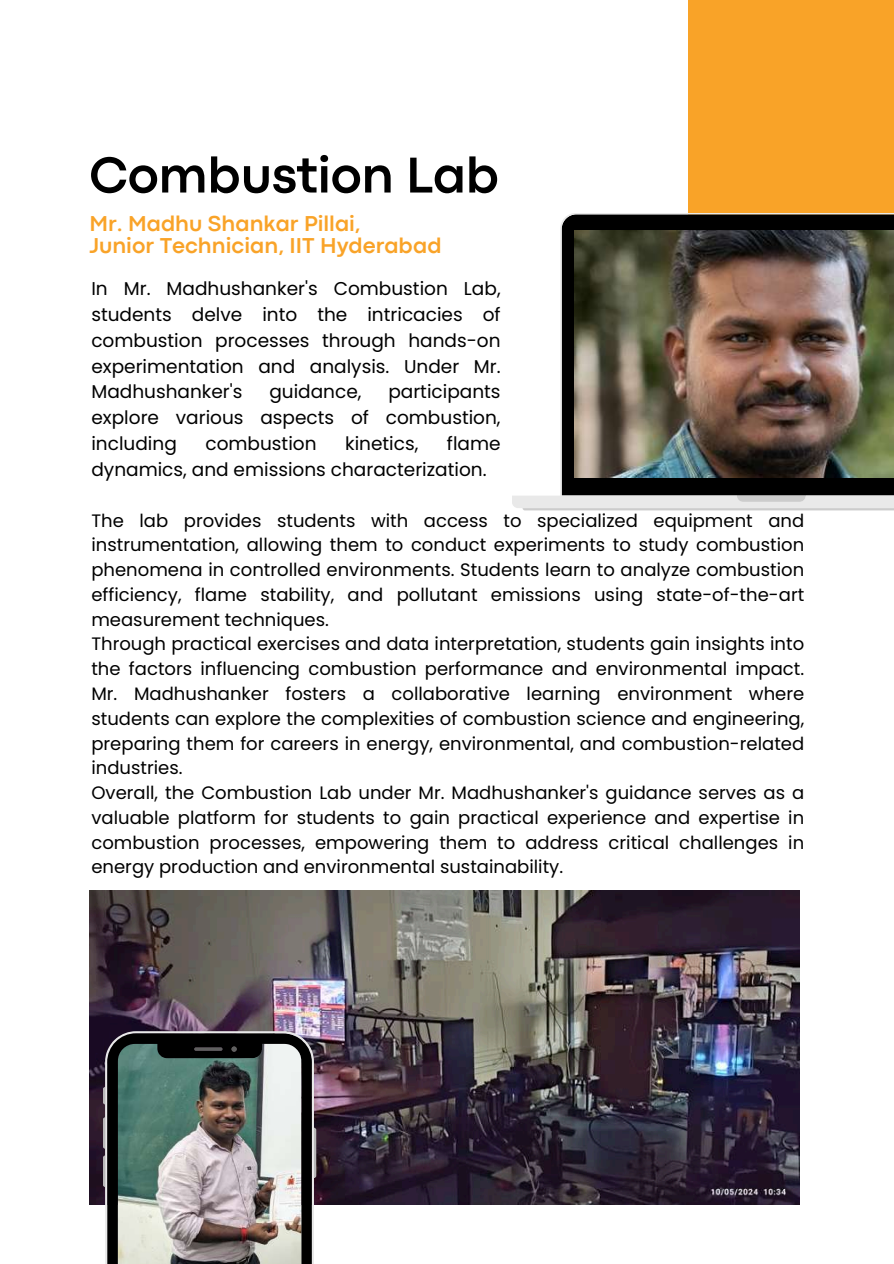
<style>
.page{position:relative;width:894px;height:1264px;background:#fff}
.page>*{position:absolute;margin:0;border:0;box-sizing:border-box;transform-origin:0 0}
.t1{font:700 52.5px "Codec Pro";letter-spacing:-.01em;color:#000}
.t2{font:700 22.5px/22.5px "Codec Pro";color:#f9a328}
.t3{font:18.45px/25.8px "Poppins";color:#000;text-align:justify}
.t4{font:18px/24.8px "Poppins";color:#000}
</style>
<div class="page">
<img style="left:89px;top:890px;width:710px;height:313px">
<div style="left:688px;top:0;width:205px;height:278px;background:#f9a328"></div>
<svg style="left:512px;top:213px;width:381px;height:295px"></svg>
<svg style="left:736px;top:495px;width:69px;height:7px"></svg>
<svg style="left:522px;top:508px;width:371px;height:2px"></svg>
<img style="left:574px;top:231px;width:319px;height:246px">
<svg style="left:103px;top:1087px;width:2px;height:17px"></svg>
<svg style="left:103px;top:1117px;width:2px;height:31px"></svg>
<svg style="left:103px;top:1155px;width:2px;height:31px"></svg>
<svg style="left:314px;top:1127px;width:2px;height:50px"></svg>
<img style="left:105px;top:1031px;width:209px;height:232px">
<h1 class="t1" style="left:89px;top:156px;width:411px">Combustion Lab</h1>
<p class="t2" style="left:89px;top:214px;width:353px">Mr. Madhu Shankar Pillai,<br>Junior Technician, IIT Hyderabad</p>
<p class="t3" style="left:91px;top:275px;width:410px">In Mr. Madhushanker's Combustion Lab, students delve into the intricacies of combustion processes through hands-on experimentation and analysis. Under Mr.<br>Madhushanker's</p>
<p class="t3" style="left:91px;top:379px;width:410px;text-indent:297px">participants explore various aspects of combustion, including</p>
<p class="t3" style="left:269px;top:379px;width:94px">guidance,</p>
<p class="t3" style="left:91px;top:431px;width:410px;text-indent:355px">flame dynamics, and emissions characterization.</p>
<p class="t3" style="left:205px;top:431px;width:113px">combustion</p>
<p class="t3" style="left:345px;top:431px;width:75px">kinetics,</p>
<p class="t4" style="left:91px;top:508px;width:714px">The lab provides students with access to specialized equipment and instrumentation, allowing them to conduct experiments to study combustion phenomena in controlled environments. Students learn to analyze combustion efficiency, flame stability, and pollutant emissions using state-of-the-art measurement techniques.<br>Through practical exercises and data interpretation, students gain insights into the factors influencing combustion performance and environmental impact.<br>Mr. Madhushanker fosters a collaborative learning environment where students can explore the complexities of combustion science and engineering, preparing them for careers in energy, environmental, and combustion-related industries.<br>Overall, the Combustion Lab under Mr. Madhushanker's guidance serves as a valuable platform for students to gain practical experience and expertise in combustion processes, empowering them to address critical challenges in energy production and environmental sustainability.</p>
</div>
